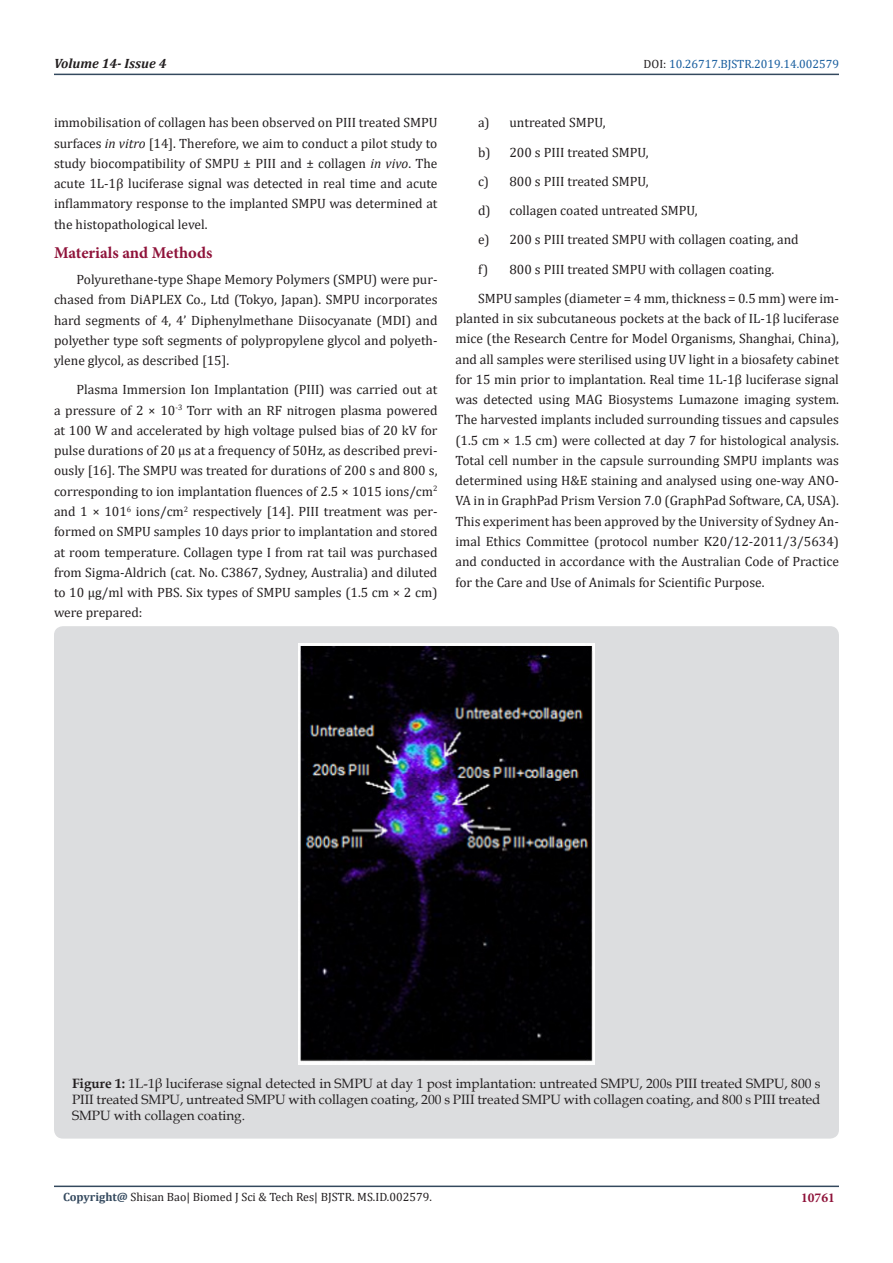
<style>
.page{position:relative;width:893px;height:1263px;background:#fff}
.page>*{position:absolute;margin:0;border:0;box-sizing:border-box;transform-origin:0 0}
.t1{font:700 16.5px "Minion Pro";color:#8f133a}
.t2{font:13.5px/20.2px "Cambria";color:#231f20;text-align:justify}
.t3{font:13.5px/16.2px "Book Antiqua";color:#231f20;text-align:justify}
.t4{font:italic 700 13.5px "Cambria";color:#231f20}
.t5{font:700 13.5px "Minion Pro";color:#8f133a}
.t6{font:12px "Cambria";color:#231f20}
.t7{font:12px "Cambria";color:#175d9e}
.s1{color:#231f20}
.s2{font-style:italic}
.s3{font-weight:700}
.s4{font-weight:700;color:#34495e}
</style>
<div class="page">
<hr style="left:54px;top:74px;width:785px;height:1px;background:#34495e">
<hr style="left:54px;top:1185px;width:785px;height:2px;background:#34495e">
<div style="left:54px;top:626px;width:785px;height:512px;background:#dcdddf;border-radius:9px"></div>
<img style="left:299px;top:643px;width:295px;height:422px">
<p class="t4" style="left:54px;top:54px;width:114px">Volume 14- Issue 4</p>
<p class="t7" style="left:643px;top:56px;width:197px"><span class="s1">DOI:</span> 10.26717.BJSTR.2019.14.002579</p>
<p class="t2" style="left:54px;top:113px;width:385px">immobilisation of collagen has been observed on PIII treated SMPU surfaces <span class="s2">in vitro</span> [14]. Therefore, we aim to conduct a pilot study to study biocompatibility of SMPU ± PIII and ± collagen <span class="s2">in vivo</span>. The acute 1L-1β luciferase signal was detected in real time and acute inflammatory response to the implanted SMPU was determined at the histopathological level.</p>
<p class="t1" style="left:54px;top:241px;width:160px">Materials and Methods</p>
<p class="t2" style="left:54px;top:269px;width:385px;text-indent:22px">Polyurethane-type Shape Memory Polymers (SMPU) were pur&shy;chased from DiAPLEX Co., Ltd (Tokyo, Japan). SMPU incorporates hard segments of 4, 4’ Diphenylmethane Diisocyanate (MDI) and polyether type soft segments of polypropylene glycol and polyeth&shy;ylene glycol, as described [15].</p>
<p class="t2" style="left:54px;top:380px;width:385px;text-indent:22px">Plasma Immersion Ion Implantation (PIII) was carried out at a pressure of 2 × 10<sup>-3</sup> Torr with an RF nitrogen plasma powered at 100 W and accelerated by high voltage pulsed bias of 20 kV for pulse durations of 20 µs at a frequency of 50Hz, as described previ&shy;ously [16]. The SMPU was treated for durations of 200 s and 800 s, corresponding to ion implantation fluences of 2.5 × 1015 ions/cm<sup>2 </sup>and 1 × 101<sup>6</sup> ions/cm<sup>2</sup> respectively [14]. PIII treatment was per&shy;formed on SMPU samples 10 days prior to implantation and stored at room temperature. Collagen type I from rat tail was purchased from Sigma-Aldrich (cat. No. C3867, Sydney, Australia) and diluted to 10 μg/ml with PBS. Six types of SMPU samples (1.5 cm × 2 cm) were prepared:</p>
<p class="t2" style="left:478px;top:113px;width:129px">a) untreated SMPU,</p>
<p class="t2" style="left:478px;top:142px;width:172px">b) 200 s PIII treated SMPU,</p>
<p class="t2" style="left:478px;top:171px;width:172px">c) 800 s PIII treated SMPU,</p>
<p class="t2" style="left:478px;top:200px;width:221px">d) collagen coated untreated SMPU,</p>
<p class="t2" style="left:478px;top:230px;width:322px">e) 200 s PIII treated SMPU with collagen coating, and</p>
<p class="t2" style="left:478px;top:259px;width:298px">f) 800 s PIII treated SMPU with collagen coating.</p>
<p class="t2" style="left:455px;top:288px;width:385px;text-indent:22px">SMPU samples (diameter = 4 mm, thickness = 0.5 mm) were im&shy;planted in six subcutaneous pockets at the back of IL-1β luciferase mice (the Research Centre for Model Organisms, Shanghai, China), and all samples were sterilised using UV light in a biosafety cabinet for 15 min prior to implantation. Real time 1L-1β luciferase signal was detected using MAG Biosystems Lumazone imaging system.<br>The harvested implants included surrounding tissues and capsules (1.5 cm × 1.5 cm) were collected at day 7 for histological analysis.<br>Total cell number in the capsule surrounding SMPU implants was determined using H&amp;E staining and analysed using one-way ANO-VA in in GraphPad Prism Version 7.0 (GraphPad Software, CA, USA).<br>This experiment has been approved by the University of Sydney An&shy;imal Ethics Committee (protocol number K20/12-2011/3/5634) and conducted in accordance with the Australian Code of Practice for the Care and Use of Animals for Scientific Purpose.</p>
<p class="t3" style="left:72px;top:1075px;width:750px"><span class="s3">Figure 1:</span> 1L-1β luciferase signal detected in SMPU at day 1 post implantation: untreated SMPU, 200s PIII treated SMPU, 800 s PIII treated SMPU, untreated SMPU with collagen coating, 200 s PIII treated SMPU with collagen coating, and 800 s PIII treated SMPU with collagen coating.</p>
<p class="t6" style="left:63px;top:1190px;width:370px"><span class="s4">Copyright@</span> Shisan Bao| Biomed J Sci &amp; Tech Res| BJSTR. MS.ID.002579.</p>
<p class="t5" style="left:801px;top:1188px;width:35px">10761</p>
</div>
